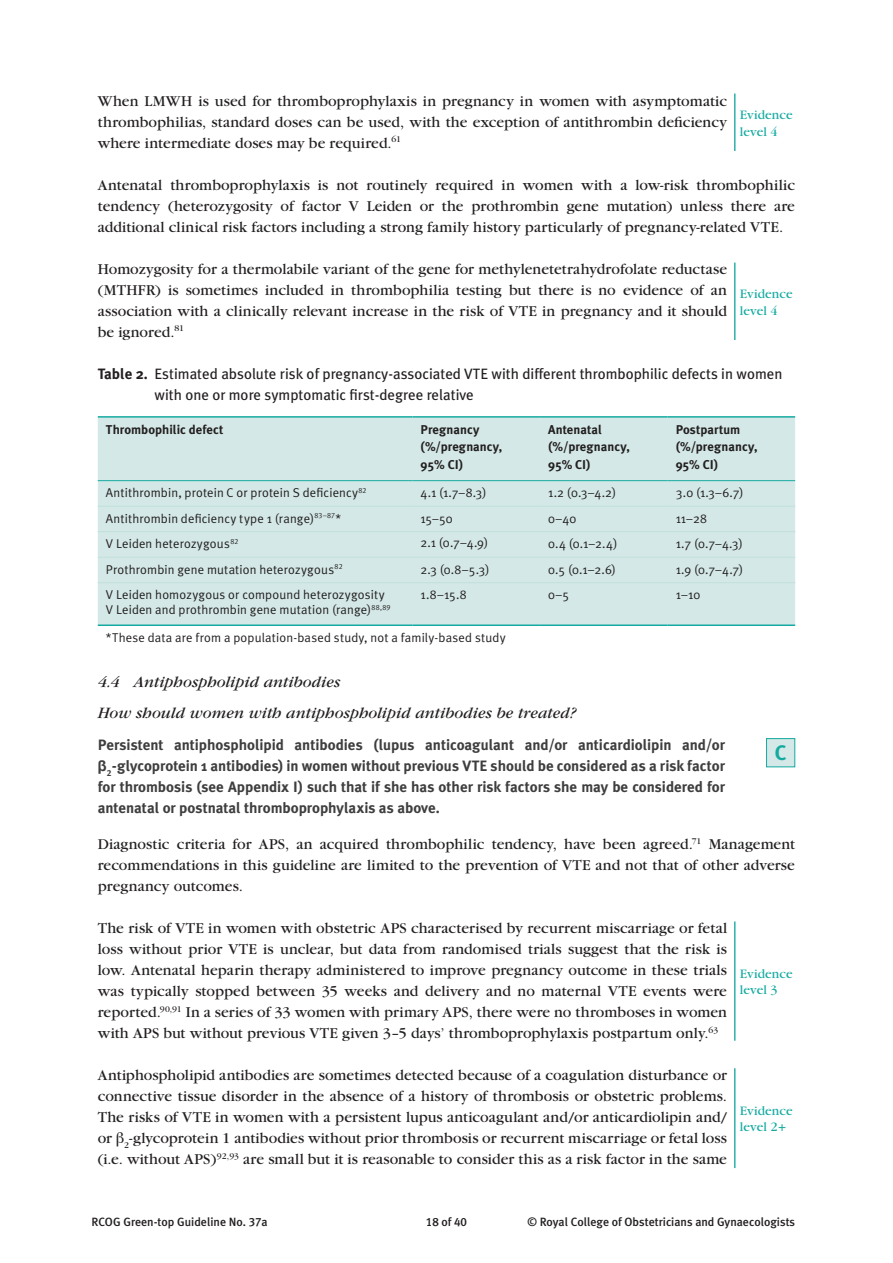
<style>
.page{position:relative;width:893px;height:1263px;background:#fff}
.page>*{position:absolute;margin:0;border:0;box-sizing:border-box;transform-origin:0 0}
.t1{font:700 21px "Meta Plus";color:#15aaa1}
.H1_Number_Sub-headin{font:italic 16.5px "Garamond";letter-spacing:.005em;color:#231f20}
.H2_3_4__Imported_Co{font:15.75px/21px "Garamond";letter-spacing:.005em;color:#231f20;text-align:justify}
.Sanserif_Text_Indent{font:700 15px/21px "Meta Plus";color:#3e3e3f;text-align:justify}
.Table_Heading{font:15px/21px "Meta Plus";color:#231f20}
.H2_3_4__Imported_Co-2{font:13.5px/16.2px "Garamond";color:#15aaa1}
.Table_text{font:12.75px/15px "Meta Plus Normal";letter-spacing:.01em;color:#231f20}
.Table_text-2{font:700 12.75px "Meta Plus";letter-spacing:.005em;color:#231f20}
.t2{font:500 12px "Meta Plus";color:#231f20}
.t3{font:12px "Meta Plus Medium Caps";color:#231f20}
.s1{font-weight:700}
.s2{font-family:"Meta Plus Normal Caps"}
.s3{font-family:"Helvetica Neue"}
.s4{font-family:"Meta Plus Medium Caps";font-weight:400}
.s5{font-family:"Meta Plus";font-weight:500}
</style>
<div class="page">
<div style="left:98px;top:418px;width:697px;height:206px;background:#d4e9e7"></div>
<hr style="left:98px;top:624px;width:314px;height:2px;background:#15aaa1">
<hr style="left:412px;top:624px;width:128px;height:2px;background:#15aaa1">
<hr style="left:540px;top:624px;width:128px;height:2px;background:#15aaa1">
<hr style="left:668px;top:624px;width:127px;height:2px;background:#15aaa1">
<hr style="left:98px;top:416px;width:314px;height:2px;background:#15aaa1">
<hr style="left:412px;top:416px;width:128px;height:2px;background:#15aaa1">
<hr style="left:540px;top:416px;width:128px;height:2px;background:#15aaa1">
<hr style="left:668px;top:416px;width:127px;height:2px;background:#15aaa1">
<hr style="left:98px;top:480px;width:314px;height:1px;background:#15aaa1">
<hr style="left:412px;top:480px;width:128px;height:1px;background:#15aaa1">
<hr style="left:540px;top:480px;width:128px;height:1px;background:#15aaa1">
<hr style="left:668px;top:480px;width:127px;height:1px;background:#15aaa1">
<hr style="left:98px;top:531px;width:314px;height:1px;background:#c1dfdd">
<hr style="left:412px;top:531px;width:128px;height:1px;background:#c1dfdd">
<hr style="left:540px;top:531px;width:128px;height:1px;background:#c1dfdd">
<hr style="left:668px;top:531px;width:127px;height:1px;background:#c1dfdd">
<hr style="left:98px;top:506px;width:314px;height:1px;background:#c1dfdd">
<hr style="left:412px;top:506px;width:128px;height:1px;background:#c1dfdd">
<hr style="left:540px;top:506px;width:128px;height:1px;background:#c1dfdd">
<hr style="left:668px;top:506px;width:127px;height:1px;background:#c1dfdd">
<hr style="left:98px;top:557px;width:314px;height:1px;background:#c1dfdd">
<hr style="left:412px;top:557px;width:128px;height:1px;background:#c1dfdd">
<hr style="left:540px;top:557px;width:128px;height:1px;background:#c1dfdd">
<hr style="left:668px;top:557px;width:127px;height:1px;background:#c1dfdd">
<hr style="left:98px;top:582px;width:314px;height:1px;background:#c1dfdd">
<hr style="left:412px;top:582px;width:128px;height:1px;background:#c1dfdd">
<hr style="left:540px;top:582px;width:128px;height:1px;background:#c1dfdd">
<hr style="left:668px;top:582px;width:127px;height:1px;background:#c1dfdd">
<hr style="left:734px;top:94px;width:1px;height:57px;background:#2fafa8">
<hr style="left:734px;top:921px;width:1px;height:120px;background:#2fafa8">
<div style="left:766px;top:739px;width:29px;height:28px;background:#d4e9e7"></div>
<div style="left:766px;top:738px;width:29px;height:29px;border:1px solid #15aaa1"></div>
<hr style="left:734px;top:1068px;width:1px;height:100px;background:#2fafa8">
<hr style="left:734px;top:263px;width:1px;height:77px;background:#2fafa8">
<p class="H2_3_4__Imported_Co" style="left:98px;top:90px;width:631px">When LMWH is used for thromboprophylaxis in pregnancy in women with asymptomatic thrombophilias, standard doses can be used, with the exception of antithrombin deficiency where intermediate doses may be required.<sup>61</sup></p>
<p class="H2_3_4__Imported_Co" style="left:98px;top:174px;width:699px">Antenatal thromboprophylaxis is not routinely required in women with a low-risk thrombophilic tendency (heterozygosity of factor V Leiden or the prothrombin gene mutation) unless there are additional clinical risk factors including a strong family history particularly of pregnancy-related VTE.</p>
<p class="H2_3_4__Imported_Co" style="left:98px;top:258px;width:631px">Homozygosity for a thermolabile variant of the gene for methylenetetrahydrofolate reductase (MTHFR) is sometimes included in thrombophilia testing but there is no evidence of an association with a clinically relevant increase in the risk of VTE in pregnancy and it should be ignored.<sup>81</sup></p>
<p class="Table_Heading" style="left:155px;top:363px;width:629px;text-indent:-57px"><span class="s1">Table 2.</span> Estimated absolute risk of pregnancy-associated VTE with different thrombophilic defects in women with one or more symptomatic first-degree relative</p>
<p class="Table_text-2" style="left:106px;top:422px;width:119px">Thrombophilic defect</p>
<p class="Table_text-2" style="left:421px;top:422px;width:60px">Pregnancy</p>
<p class="Table_text-2" style="left:421px;top:439px;width:83px">(%/pregnancy,</p>
<p class="Table_text-2" style="left:421px;top:457px;width:44px">95% CI)</p>
<p class="H2_3_4__Imported_Co-2" style="left:740px;top:107px;width:54px">Evidence level 4</p>
<p class="H2_3_4__Imported_Co-2" style="left:740px;top:286px;width:54px">Evidence level 4</p>
<p class="Table_text-2" style="left:548px;top:422px;width:55px">Antenatal</p>
<p class="Table_text-2" style="left:548px;top:439px;width:83px">(%/pregnancy,</p>
<p class="Table_text-2" style="left:548px;top:457px;width:44px">95% CI)</p>
<p class="Table_text-2" style="left:676px;top:422px;width:66px">Postpartum</p>
<p class="Table_text-2" style="left:676px;top:439px;width:83px">(%/pregnancy,</p>
<p class="Table_text-2" style="left:676px;top:457px;width:44px">95% CI)</p>
<p class="Table_text" style="left:106px;top:485px;width:262px">Antithrombin, protein C or protein S deficiency<sup>82</sup></p>
<p class="Table_text" style="left:421px;top:485px;width:67px">4.1 (1.7–8.3)</p>
<p class="Table_text" style="left:548px;top:485px;width:70px">1.2 (0.3–4.2)</p>
<p class="Table_text" style="left:676px;top:485px;width:69px">3.0 (1.3–6.7)</p>
<p class="Table_text" style="left:106px;top:511px;width:237px">Antithrombin deficiency type 1 (range)<sup>83–87</sup><span class="s2">*</span></p>
<p class="Table_text" style="left:421px;top:511px;width:34px">15–50</p>
<p class="Table_text" style="left:548px;top:511px;width:30px">0–40</p>
<p class="Table_text" style="left:676px;top:511px;width:33px">11–28</p>
<p class="Table_text" style="left:106px;top:536px;width:134px">V Leiden heterozygous<sup>82</sup></p>
<p class="Table_text" style="left:421px;top:535px;width:69px">2.1 (0.7–4.9)</p>
<p class="Table_text" style="left:548px;top:536px;width:71px">0.4 (0.1–2.4)</p>
<p class="Table_text" style="left:676px;top:536px;width:69px">1.7 (0.7–4.3)</p>
<p class="Table_text" style="left:106px;top:562px;width:238px">Prothrombin gene mutation heterozygous<sup>82</sup></p>
<p class="Table_text" style="left:421px;top:562px;width:71px">2.3 (0.8–5.3)</p>
<p class="Table_text" style="left:548px;top:562px;width:69px">0.5 (0.1–2.6)</p>
<p class="Table_text" style="left:676px;top:562px;width:69px">1.9 (0.7–4.7)</p>
<p class="Table_text" style="left:106px;top:587px;width:286px">V Leiden homozygous or compound heterozygosity<br>V Leiden and prothrombin gene mutation (range)<sup>88,89</sup></p>
<p class="Table_text" style="left:421px;top:587px;width:48px">1.8–15.8</p>
<p class="Table_text" style="left:548px;top:587px;width:23px">0–5</p>
<p class="Table_text" style="left:676px;top:587px;width:26px">1–10</p>
<p class="Table_text" style="left:106px;top:630px;width:401px">*These data are from a population-based study, not a family-based study</p>
<p class="H1_Number_Sub-headin" style="left:98px;top:673px;width:244px">4.4 Antiphospholipid antibodies</p>
<p class="H1_Number_Sub-headin" style="left:98px;top:705px;width:480px">How should women with antiphospholipid antibodies be treated?</p>
<p class="Sanserif_Text_Indent" style="left:98px;top:734px;width:629px">Persistent antiphospholipid antibodies (lupus anticoagulant and/or anticardiolipin and/or <span class="s3">β</span><sub>2</sub>-glycoprotein 1 antibodies) in women without previous VTE should be considered as a risk factor for thrombosis (see Appendix I) such that if she has other risk factors she may be considered for antenatal or postnatal thromboprophylaxis as above.</p>
<p class="H2_3_4__Imported_Co" style="left:98px;top:833px;width:699px">Diagnostic criteria for APS, an acquired thrombophilic tendency, have been agreed.<sup>71</sup> Management recommendations in this guideline are limited to the prevention of VTE and not that of other adverse pregnancy outcomes.</p>
<p class="H2_3_4__Imported_Co" style="left:98px;top:917px;width:631px">The risk of VTE in women with obstetric APS characterised by recurrent miscarriage or fetal loss without prior VTE is unclear, but data from randomised trials suggest that the risk is low. Antenatal heparin therapy administered to improve pregnancy outcome in these trials was typically stopped between 35 weeks and delivery and no maternal VTE events were reported.<sup>90,91</sup> In a series of 33 women with primary APS, there were no thromboses in women with APS but without previous VTE given 3–5 days’ thromboprophylaxis postpartum only.<sup>63</sup></p>
<p class="H2_3_4__Imported_Co" style="left:98px;top:1064px;width:631px">Antiphospholipid antibodies are sometimes detected because of a coagulation disturbance or connective tissue disorder in the absence of a history of thrombosis or obstetric problems.<br>The risks of VTE in women with a persistent lupus anticoagulant and/or anticardiolipin and/ or <sub>2</sub>-glycoprotein 1 antibodies without prior thrombosis or recurrent miscarriage or fetal loss (i.e. without APS)<sup>92,93</sup> are small but it is reasonable to consider this as a risk factor in the same</p>
<p class="t1" style="left:775px;top:741px;width:13px">C</p>
<p class="H2_3_4__Imported_Co-2" style="left:740px;top:966px;width:54px">Evidence level 3</p>
<p class="H2_3_4__Imported_Co-2" style="left:740px;top:1103px;width:54px">Evidence level 2+</p>
<p class="t2" style="left:91px;top:1214px;width:178px">RCOG Green-top Guideline No. <span class="s4">37</span>a</p>
<p class="t3" style="left:426px;top:1214px;width:43px">18 <span class="s5">of</span> 40</p>
<p class="t2" style="left:527px;top:1214px;width:269px">© Royal College of Obstetricians and Gynaecologists</p>
</div>
